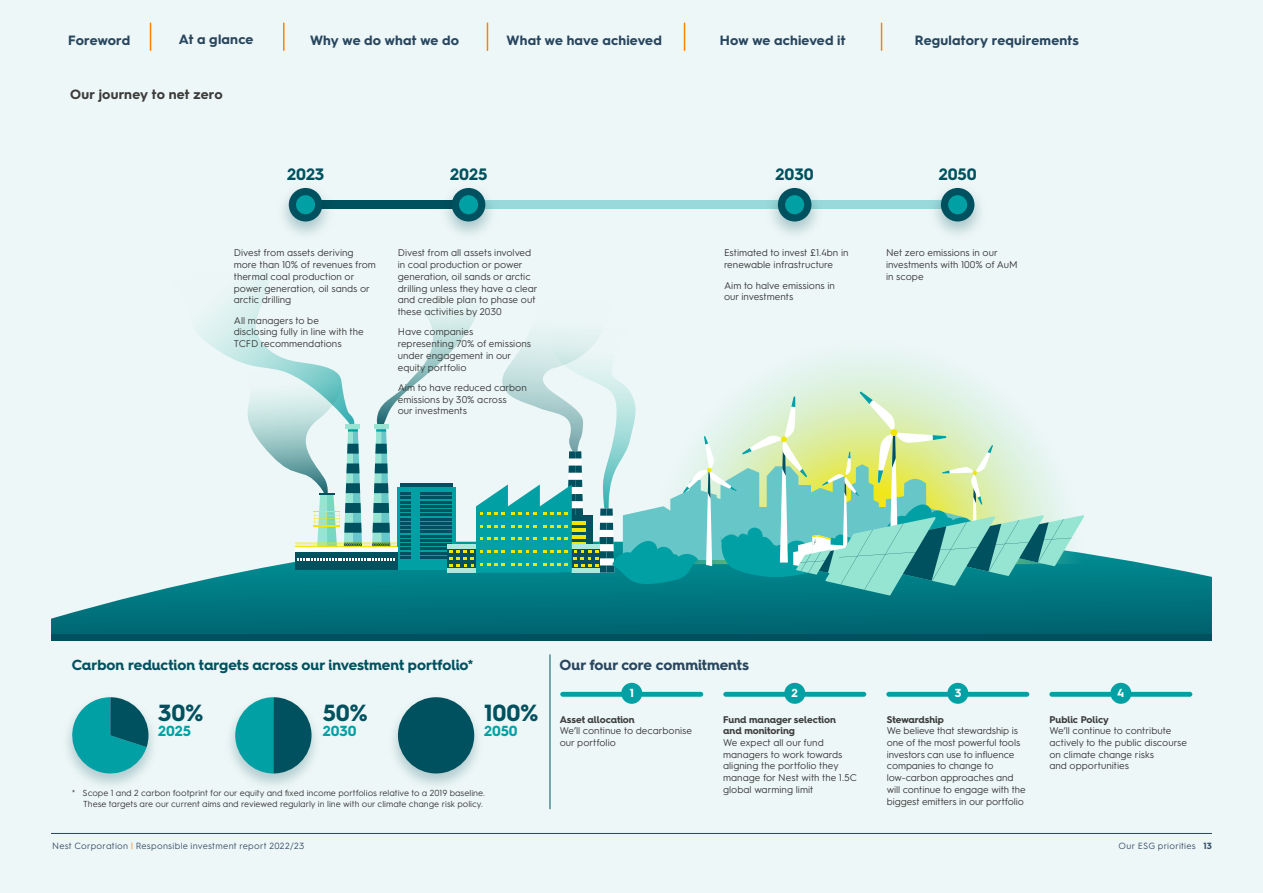
<style>
.page{position:relative;width:1263px;height:893px;background:#eef7f7}
.page>*{position:absolute;margin:0;border:0;box-sizing:border-box;transform-origin:0 0}
.t1{font:700 23.4px "Hurme Geometric Sans 4";color:#00515f}
.t2{font:700 16.65px "Hurme Geometric Sans 4";color:#00515f}
.t3{font:700 14.7px "Hurme Geometric Sans 4";color:#00515f}
.t4{font:700 14.7px "Hurme Geometric Sans 4";color:#28465f}
.t5{font:700 14.7px "Hurme Geometric Sans 4";color:#00a0a4}
.t6{font:700 13.5px "Hurme Geometric Sans 3";letter-spacing:.015em;color:#27465f}
.t7{font:700 13.5px "Hurme Geometric Sans 3";letter-spacing:.015em;color:#3c3c3b}
.t8{font:700 11.7px "Hurme Geometric Sans 4";color:#fff}
.t9{font:9.75px/11.7px "Hurme Geometric Sans 3";color:#3c3c3c}
.t10{font:700 9.75px/11.7px "Hurme Geometric Sans 4";color:#3c3c3c}
.t11{font:9px "Hurme Geometric Sans 3";letter-spacing:.03em;color:#3a526a}
.t12{font:8.7px/10.5px "Hurme Geometric Sans 3";color:#3c3c3c;text-align:right}
.s1{color:#f28a25}
.s2{font-weight:700}
</style>
<div class="page">
<hr style="left:51px;top:833px;width:1161px;height:1px;background:#27465f">
<svg style="left:684px;top:23px;width:1px;height:27px"></svg>
<svg style="left:881px;top:23px;width:1px;height:27px"></svg>
<svg style="left:487px;top:23px;width:1px;height:27px"></svg>
<svg style="left:283px;top:23px;width:1px;height:27px"></svg>
<svg style="left:150px;top:23px;width:1px;height:27px"></svg>
<hr style="left:550px;top:654px;width:1px;height:155px;background:#00515f">
<svg style="left:51px;top:553px;width:1161px;height:81px;background:#1e8089"></svg>
<svg style="left:160px;top:269px;width:924px;height:326px"></svg>
<img style="left:67px;top:721px;width:87px;height:65px">
<svg style="left:68px;top:697px;width:80px;height:81px"></svg>
<img style="left:230px;top:723px;width:86px;height:63px">
<svg style="left:235px;top:697px;width:76px;height:76px;background:#2f9098"></svg>
<img style="left:393px;top:697px;width:86px;height:89px">
<div style="left:398px;top:697px;width:76px;height:76px;background:#00515f;border-radius:38px"></div>
<div style="left:474px;top:200px;width:484px;height:9px;background:#99d9db"></div>
<div style="left:305px;top:200px;width:164px;height:9px;background:#00515f"></div>
<img style="left:934px;top:187px;width:47px;height:48px">
<div style="left:941px;top:188px;width:33px;height:33px;background:#00515f;border-radius:50%"></div>
<div style="left:948px;top:195px;width:19px;height:19px;background:#00a0a4;border-radius:50%"></div>
<img style="left:771px;top:187px;width:47px;height:48px">
<div style="left:778px;top:188px;width:33px;height:33px;background:#00515f;border-radius:50%"></div>
<div style="left:785px;top:195px;width:19px;height:19px;background:#00a0a4;border-radius:50%"></div>
<img style="left:446px;top:187px;width:46px;height:48px">
<div style="left:452px;top:188px;width:33px;height:33px;background:#00515f;border-radius:50%"></div>
<div style="left:459px;top:195px;width:19px;height:19px;background:#00a0a4;border-radius:50%"></div>
<img style="left:282px;top:187px;width:47px;height:48px">
<div style="left:289px;top:188px;width:33px;height:33px;background:#00515f;border-radius:50%"></div>
<div style="left:296px;top:195px;width:19px;height:19px;background:#00a0a4;border-radius:50%"></div>
<div style="left:560px;top:692px;width:143px;height:5px;background:#00a0a4;border-radius:2px"></div>
<div style="left:621px;top:683px;width:21px;height:21px;background:#00a0a4;border-radius:50%"></div>
<div style="left:723px;top:692px;width:143px;height:5px;background:#00a0a4;border-radius:2px"></div>
<div style="left:784px;top:683px;width:21px;height:21px;background:#00a0a4;border-radius:50%"></div>
<div style="left:886px;top:692px;width:143px;height:5px;background:#00a0a4;border-radius:2px"></div>
<div style="left:947px;top:683px;width:21px;height:21px;background:#00a0a4;border-radius:50%"></div>
<div style="left:1049px;top:692px;width:143px;height:5px;background:#00a0a4;border-radius:2px"></div>
<div style="left:1110px;top:683px;width:21px;height:21px;background:#00a0a4;border-radius:50%"></div>
<div style="left:51px;top:634px;width:1161px;height:6px;background:#00515f"></div>
<h3 class="t6" style="left:68px;top:31px;width:64px">Foreword</h3>
<h3 class="t6" style="left:179px;top:30px;width:76px">At a glance</h3>
<h3 class="t6" style="left:310px;top:31px;width:151px">Why we do what we do</h3>
<h3 class="t6" style="left:507px;top:31px;width:157px">What we have achieved</h3>
<h3 class="t6" style="left:720px;top:31px;width:127px">How we achieved it</h3>
<h3 class="t6" style="left:915px;top:31px;width:165px">Regulatory requirements</h3>
<h3 class="t7" style="left:70px;top:85px;width:154px">Our journey to net zero</h3>
<h2 class="t2" style="left:287px;top:163px;width:39px">2023</h2>
<h2 class="t2" style="left:450px;top:163px;width:39px">2025</h2>
<h2 class="t2" style="left:775px;top:163px;width:40px">2030</h2>
<h2 class="t2" style="left:939px;top:163px;width:39px">2050</h2>
<p class="t9" style="left:234px;top:247px;width:144px">Divest from assets deriving more than 10% of revenues from thermal coal production or power generation, oil sands or arctic drilling</p>
<p class="t9" style="left:234px;top:314px;width:132px">All managers to be disclosing fully in line with the<br>TCFD recommendations</p>
<p class="t9" style="left:398px;top:247px;width:141px">Divest from all assets involved in coal production or power generation, oil sands or arctic drilling unless they have a clear and credible plan to phase out these activities by 2030</p>
<p class="t9" style="left:398px;top:325px;width:135px">Have companies representing 70% of emissions under engagement in our equity portfolio</p>
<p class="t9" style="left:398px;top:381px;width:131px">Aim to have reduced carbon emissions by 30% across<br>our investments</p>
<p class="t9" style="left:724px;top:247px;width:126px">Estimated to invest £1.4bn in renewable infrastructure</p>
<p class="t9" style="left:724px;top:279px;width:112px">Aim to halve emissions in our investments</p>
<p class="t9" style="left:886px;top:247px;width:133px">Net zero emissions in our investments with 100% of AuM in scope</p>
<h3 class="t3" style="left:72px;top:654px;width:403px">Carbon reduction targets across our investment portfolio*</h3>
<h1 class="t1" style="left:158px;top:696px;width:47px">30%</h1>
<h3 class="t5" style="left:158px;top:721px;width:34px">2025</h3>
<h1 class="t1" style="left:323px;top:696px;width:46px">50%</h1>
<h3 class="t5" style="left:323px;top:721px;width:35px">2030</h3>
<h1 class="t1" style="left:484px;top:696px;width:56px">100%</h1>
<h3 class="t5" style="left:484px;top:721px;width:35px">2050</h3>
<p class="t12" style="left:72px;top:787px;width:415px">* Scope 1 and 2 carbon footprint for our equity and fixed income portfolios relative to a 2019 baseline.<br>These targets are our current aims and reviewed regularly in line with our climate change risk policy.</p>
<h3 class="t4" style="left:560px;top:654px;width:191px">Our four core commitments</h3>
<p class="t8" style="left:630px;top:685px;width:6px">1</p>
<p class="t8" style="left:792px;top:685px;width:8px">2</p>
<p class="t8" style="left:955px;top:685px;width:8px">3</p>
<p class="t8" style="left:1117px;top:685px;width:9px">4</p>
<p class="t10" style="left:560px;top:713px;width:77px">Asset allocation</p>
<p class="t9" style="left:560px;top:724px;width:134px">We’ll continue to decarbonise our portfolio</p>
<p class="t10" style="left:723px;top:713px;width:114px">Fund manager selection and monitoring</p>
<p class="t9" style="left:723px;top:736px;width:135px">We expect all our fund managers to work towards aligning the portfolio they manage for Nest with the 1.5C global warming limit</p>
<p class="t10" style="left:887px;top:713px;width:59px">Stewardship</p>
<p class="t9" style="left:887px;top:724px;width:140px">We believe that stewardship is one of the most powerful tools investors can use to influence companies to change to low-carbon approaches and will continue to engage with the biggest emitters in our portfolio</p>
<p class="t10" style="left:1049px;top:713px;width:61px">Public Policy</p>
<p class="t9" style="left:1049px;top:724px;width:139px">We’ll continue to contribute actively to the public discourse on climate change risks<br>and opportunities</p>
<p class="t11" style="left:52px;top:840px;width:254px">Nest Corporation <span class="s1">|</span> Responsible investment report 2022/23</p>
<p class="t11" style="left:1118px;top:840px;width:95px">Our ESG priorities <span class="s2">13</span></p>
</div>
